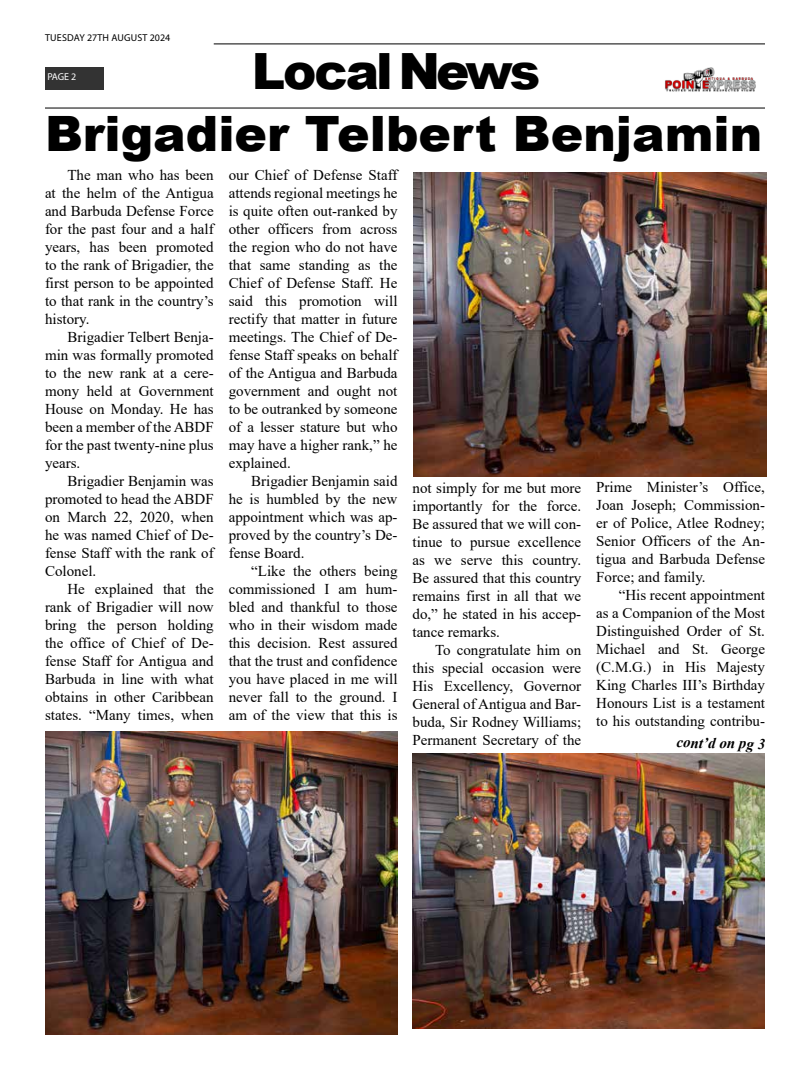
<style>
.page{position:relative;width:810px;height:1080px;background:#fff}
.page>*{position:absolute;margin:0;border:0;box-sizing:border-box;transform-origin:0 0}
.t1{font:900 50px "Arial";letter-spacing:-.06em;color:#000}
.t2{font:900 48.75px "Arial";color:#000}
.t3{font:15px/18px "Times New Roman";color:#000;text-align:justify}
.t4{font:italic 700 15px "Times New Roman";color:#000}
.t5{font:10px "Myriad Pro";letter-spacing:.02em;color:#000}
.t6{font:10px "Myriad Pro";color:#fff}
</style>
<div class="page">
<hr style="left:214px;top:43px;width:551px;height:2px;background:#333">
<div style="left:45px;top:67px;width:58px;height:22px;background:#333"></div>
<img style="left:665px;top:67px;width:91px;height:25px">
<hr style="left:45px;top:107px;width:720px;height:2px;background:#333">
<img style="left:414px;top:172px;width:352px;height:304px">
<img style="left:412px;top:754px;width:353px;height:274px">
<img style="left:45px;top:731px;width:353px;height:304px">
<p class="t5" style="left:45px;top:31px;width:127px">TUESDAY 27TH AUGUST 2024</p>
<p class="t6" style="left:47px;top:71px;width:31px">PAGE 2</p>
<h1 class="t1" style="left:252px;top:35px;width:290px">Local News</h1>
<h2 class="t2" style="left:45px;top:98px;width:719px">Brigadier Telbert Benjamin</h2>
<p class="t3" style="left:45px;top:166px;width:170px;text-indent:22px">The man who has been at the helm of the Antigua and Barbuda Defense Force for the past four and a half years, has been promoted to the rank of Brigadier, the first person to be appointed to that rank in the country’s history.</p>
<p class="t3" style="left:45px;top:328px;width:170px;text-indent:22px">Brigadier Telbert Benja&shy;min was formally promoted to the new rank at a cere&shy;mony held at Government House on Monday. He has been a member of the ABDF for the past twenty-nine plus years.</p>
<p class="t3" style="left:45px;top:472px;width:170px;text-indent:22px">Brigadier Benjamin was promoted to head the ABDF on March 22, 2020, when he was named Chief of De&shy;fense Staff with the rank of Colonel.</p>
<p class="t3" style="left:45px;top:580px;width:170px;text-indent:22px">He explained that the rank of Brigadier will now bring the person holding the office of Chief of De&shy;fense Staff for Antigua and Barbuda in line with what obtains in other Caribbean states. “Many times, when</p>
<p class="t3" style="left:229px;top:166px;width:170px">our Chief of Defense Staff attends regional meetings he is quite often out-ranked by other officers from across the region who do not have that same standing as the Chief of Defense Staff. He said this promotion will rectify that matter in future meetings. The Chief of De&shy;fense Staff speaks on behalf of the Antigua and Barbuda government and ought not to be outranked by someone of a lesser stature but who may have a higher rank,” he explained.</p>
<p class="t3" style="left:229px;top:472px;width:170px;text-indent:22px">Brigadier Benjamin said he is humbled by the new appointment which was ap&shy;proved by the country’s De&shy;fense Board.</p>
<p class="t3" style="left:229px;top:562px;width:170px;text-indent:22px">“Like the others being commissioned I am hum&shy;bled and thankful to those who in their wisdom made this decision. Rest assured that the trust and confidence you have placed in me will never fall to the ground. I am of the view that this is</p>
<p class="t3" style="left:412px;top:478px;width:170px">not simply for me but more importantly for the force.<br>Be assured that we will con&shy;tinue to pursue excellence as we serve this country.<br>Be assured that this country remains first in all that we do,” he stated in his accep&shy;tance remarks.</p>
<p class="t3" style="left:412px;top:640px;width:170px;text-indent:22px">To congratulate him on this special occasion were His Excellency, Governor General of Antigua and Bar&shy;buda, Sir Rodney Williams; Permanent Secretary of the</p>
<p class="t3" style="left:596px;top:478px;width:170px">Prime Minister’s Office, Joan Joseph; Commission&shy;er of Police, Atlee Rodney; Senior Officers of the An&shy;tigua and Barbuda Defense Force; and family.</p>
<p class="t3" style="left:596px;top:586px;width:170px;text-indent:22px">“His recent appointment as a Companion of the Most Distinguished Order of St.<br>Michael and St. George (C.M.G.) in His Majesty King Charles III’s Birthday Honours List is a testament to his outstanding contribu-</p>
<p class="t4" style="left:677px;top:732px;width:90px;rotate:1deg">cont’d on pg 3</p>
</div>
